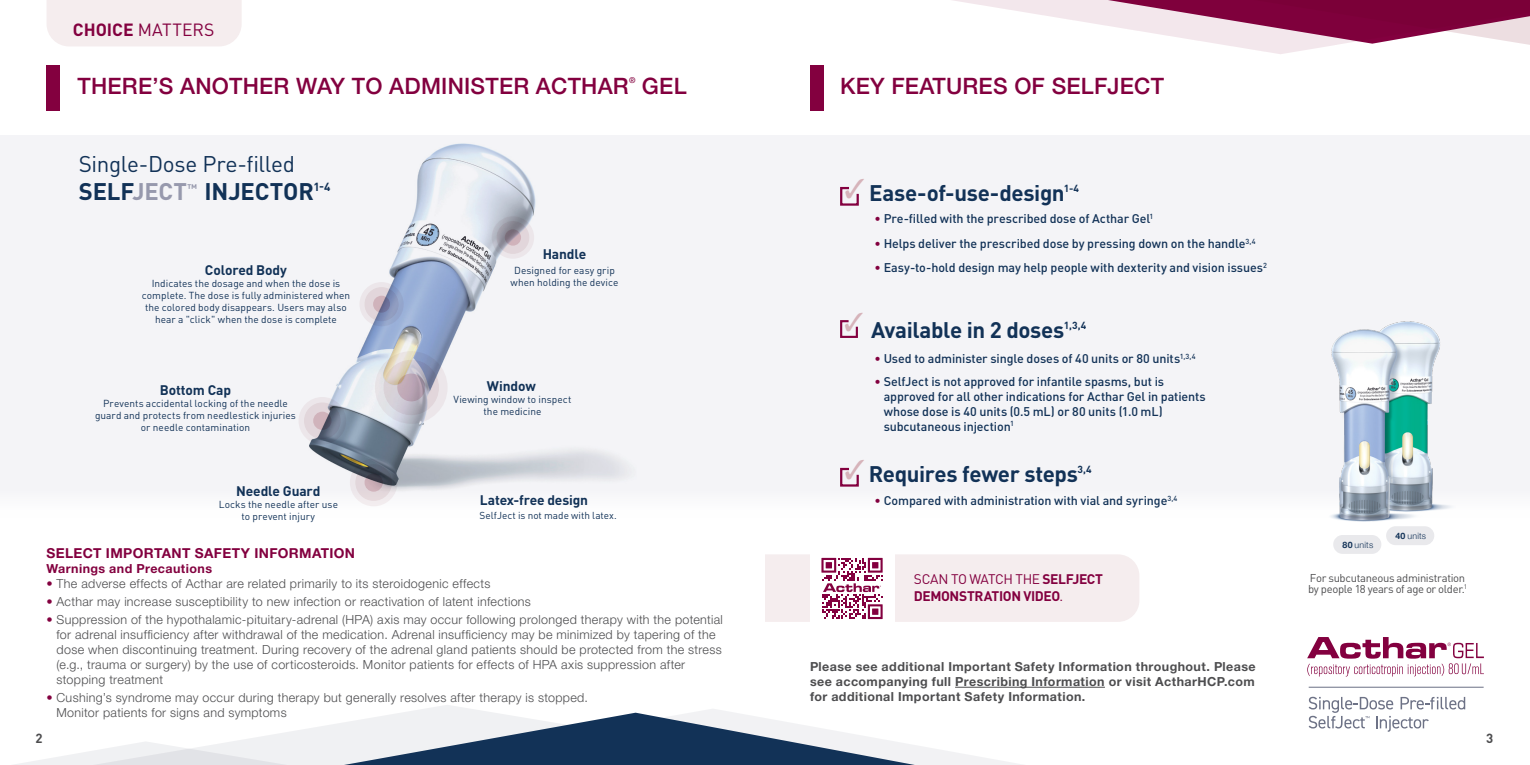
<style>
.page{position:relative;width:1530px;height:765px;background:#fff}
.page>*{position:absolute;margin:0;border:0;box-sizing:border-box;transform-origin:0 0}
.t1{font:700 23.75px "DINOT";letter-spacing:-.005em;color:#123257}
.t2{font:500 22.5px "Helvetica Neue";letter-spacing:.01em;color:#83003f}
.t3{font:22.5px "DINOT";letter-spacing:-.015em;color:#123257}
.t4{font:700 22.38px "DINOT";letter-spacing:-.02em;color:#123257}
.t5{font:17.5px "DINOT";letter-spacing:.01em;color:#83003f}
.t6{font:700 13.75px "DINOT";letter-spacing:-.01em;color:#123257}
.t7{font:700 13.75px/17.5px "DINOT";letter-spacing:-.03em;color:#83003f}
.t8{font:700 13.75px "Helvetica Neue LT Std";letter-spacing:.025em;color:#83003f}
.t9{font:700 13.12px "DINOT";color:#4d4d4f}
.t10{font:300 12.5px/15px "Helvetica Neue LT Std";letter-spacing:.025em;color:#4d4d4f}
.t11{font:500 12.5px/15px "DINOT";letter-spacing:-.01em;color:#123257}
.t12{font:700 12.5px/15px "Helvetica Neue LT Std";letter-spacing:.035em;color:#4d4d4f;text-align:justify}
.t13{font:700 12.5px "Helvetica Neue LT Std";letter-spacing:.035em;color:#83003f}
.t14{font:11.25px/11.2px "DINOT";letter-spacing:-.03em;color:#4d4d4f}
.t15{font:700 10.25px "DINOT";color:#123257}
.t16{font:10.12px/12.1px "DINOT";letter-spacing:.005em;color:#123257;text-align:center}
.t17{font:10px "DINOT";color:#123257}
.t18{font:300 8.75px "Helvetica Neue";letter-spacing:.02em;color:#123257}
.t19{font:500 8px "Helvetica Neue";color:#83003f}
.s1{font-weight:700}
.s2{color:#9799ad}
.s3{color:#83003f}
.s4{color:#d6b3ba}
.s5{font-weight:400}
</style>
<div class="page">
<svg style="left:403px;top:709px;width:330px;height:4px"></svg>
<svg style="left:14px;top:713px;width:1008px;height:52px"></svg>
<svg style="left:1309px;top:697px;width:156px;height:35px"></svg>
<svg style="left:1307px;top:637px;width:177px;height:40px"></svg>
<hr style="left:1309px;top:687px;width:175px;height:1px;background:#6d7286">
<div style="left:0;top:135px;width:1530px;height:383px;background:#f4f4f7"></div>
<svg style="left:953px;top:0;width:577px;height:54px"></svg>
<img style="left:1331px;top:321px;width:117px;height:201px">
<svg style="left:840px;top:320px;width:18px;height:18px"></svg>
<svg style="left:840px;top:467px;width:19px;height:20px"></svg>
<div style="left:1333px;top:535px;width:48px;height:19px;background:#e9e9ec;border-radius:9px"></div>
<div style="left:1386px;top:526px;width:48px;height:19px;background:#e9e9ec;border-radius:9px"></div>
<div style="left:811px;top:66px;width:13px;height:45px;background:#83003f"></div>
<hr style="left:955px;top:687px;width:150px;height:1px;background:#4d4d4f">
<svg style="left:765px;top:554px;width:374px;height:68px"></svg>
<div style="left:47px;top:0;width:195px;height:46px;background:#f5edee"></div>
<img style="left:299px;top:143px;width:328px;height:347px">
<svg style="left:360px;top:282px;width:44px;height:44px"></svg>
<svg style="left:365px;top:288px;width:33px;height:33px"></svg>
<div style="left:365px;top:287px;width:33px;height:34px;border:1px solid #e9d9db;border-radius:50%"></div>
<svg style="left:373px;top:296px;width:17px;height:17px"></svg>
<svg style="left:492px;top:216px;width:42px;height:43px"></svg>
<svg style="left:497px;top:222px;width:32px;height:31px"></svg>
<div style="left:497px;top:221px;width:32px;height:33px;border:1px solid #e9d9db;border-radius:50%"></div>
<svg style="left:505px;top:229px;width:16px;height:17px"></svg>
<svg style="left:375px;top:351px;width:73px;height:73px"></svg>
<svg style="left:384px;top:360px;width:54px;height:55px;background:#c0bbc3"></svg>
<div style="left:384px;top:360px;width:55px;height:55px;border:1px solid #e9d9db;border-radius:50%"></div>
<svg style="left:397px;top:374px;width:28px;height:27px"></svg>
<svg style="left:299px;top:397px;width:47px;height:48px"></svg>
<svg style="left:305px;top:403px;width:35px;height:36px"></svg>
<div style="left:304px;top:403px;width:36px;height:36px;border:1px solid #e9d9db;border-radius:50%"></div>
<svg style="left:313px;top:412px;width:18px;height:18px"></svg>
<svg style="left:350px;top:459px;width:48px;height:47px"></svg>
<svg style="left:356px;top:465px;width:36px;height:35px"></svg>
<div style="left:356px;top:465px;width:36px;height:36px;border:1px solid #e9d9db;border-radius:50%"></div>
<svg style="left:365px;top:473px;width:18px;height:19px"></svg>
<div style="left:46px;top:66px;width:13px;height:45px;background:#83003f"></div>
<svg style="left:840px;top:186px;width:19px;height:20px"></svg>
<h3 class="t5" style="left:73px;top:19px;width:143px"><span class="s1">CHOICE</span> MATTERS</h3>
<h2 class="t2" style="left:78px;top:68px;width:553px">THERE’S ANOTHER WAY TO ADMINISTER ACTHAR</h2>
<p class="t19" style="left:629px;top:74px;width:8px">®</p>
<h2 class="t2" style="left:642px;top:68px;width:46px">GEL</h2>
<h2 class="t3" style="left:79px;top:150px;width:218px">Single-Dose Pre-filled</h2>
<h1 class="t1" style="left:79px;top:176px;width:253px">SELF<span class="s2">JECT</span><sup>™</sup> INJECTOR<sup>1-4</sup></h1>
<p class="t6" style="left:205px;top:261px;width:84px">Colored Body</p>
<p class="t16" style="left:142px;top:277px;width:210px">Indicates the dosage and when the dose is complete. The dose is fully administered when the colored body disappears. Users may also hear a "click" when the dose is complete</p>
<p class="t6" style="left:160px;top:381px;width:73px">Bottom Cap</p>
<p class="t16" style="left:95px;top:397px;width:202px">Prevents accidental locking of the needle guard and protects from needlestick injuries or needle contamination</p>
<p class="t6" style="left:236px;top:482px;width:86px">Needle Guard</p>
<p class="t16" style="left:219px;top:498px;width:121px">Locks the needle after use to prevent injury</p>
<p class="t6" style="left:543px;top:245px;width:45px">Handle</p>
<p class="t16" style="left:511px;top:264px;width:109px">Designed for easy grip when holding the device</p>
<p class="t6" style="left:487px;top:377px;width:50px">Window</p>
<p class="t16" style="left:454px;top:393px;width:120px">Viewing window to inspect the medicine</p>
<p class="t6" style="left:480px;top:491px;width:110px">Latex-free design</p>
<p class="t17" style="left:480px;top:509px;width:139px">SelfJect is not made with latex.</p>
<p class="t8" style="left:46px;top:545px;width:310px">SELECT IMPORTANT SAFETY INFORMATION</p>
<p class="t13" style="left:46px;top:561px;width:167px">Warnings and Precautions</p>
<p class="t10" style="left:46px;top:576px;width:446px"><span class="s3">•</span> The adverse effects of Acthar are related primarily to its steroidogenic effects</p>
<p class="t10" style="left:46px;top:594px;width:486px"><span class="s3">•</span> Acthar may increase susceptibility to new infection or reactivation of latent infections</p>
<p class="t10" style="left:57px;top:612px;width:668px;text-indent:-10px"><span class="s3">•</span> Suppression of the hypothalamic-pituitary-adrenal (HPA) axis may occur following prolonged therapy with the potential for adrenal insufficiency after withdrawal of the medication. Adrenal insufficiency may be minimized by tapering of the dose when discontinuing treatment. During recovery of the adrenal gland patients should be protected from the stress (e.g., trauma or surgery) by the use of corticosteroids. Monitor patients for effects of HPA axis suppression after stopping treatment</p>
<p class="t10" style="left:57px;top:690px;width:533px;text-indent:-10px"><span class="s3">•</span> Cushing’s syndrome may occur during therapy but generally resolves after therapy is stopped.<br>Monitor patients for signs and symptoms</p>
<h2 class="t2" style="left:840px;top:68px;width:326px">KEY FEATURES OF SELFJECT</h2>
<h3 class="t4" style="left:869px;top:178px;width:197px">Ease-of-use-design</h3>
<p class="t15" style="left:1064px;top:182px;width:17px">1-4</p>
<p class="t11" style="left:875px;top:211px;width:280px"><span class="s3">•</span> Pre-filled with the prescribed dose of Acthar Gel<sup>1</sup></p>
<p class="t11" style="left:875px;top:235px;width:382px"><span class="s3">•</span> Helps deliver the prescribed dose by pressing down on the handle<sup>3,4</sup></p>
<p class="t11" style="left:875px;top:260px;width:394px"><span class="s3">•</span> Easy-to-hold design may help people with dexterity and vision issues<sup>2</sup></p>
<h3 class="t4" style="left:844px;top:315px;width:244px"><sup>✓</sup> Available in 2 doses<sup>1,3,4</sup></h3>
<p class="t11" style="left:875px;top:351px;width:323px"><span class="s3">•</span> Used to administer single doses of 40 units or 80 units<sup>1,3,4</sup></p>
<p class="t11" style="left:884px;top:373px;width:324px;text-indent:-9px"><span class="s3">•</span> SelfJect is not approved for infantile spasms, but is approved for all other indications for Acthar Gel in patients whose dose is 40 units (0.5 mL) or 80 units (1.0 mL) subcutaneous injection<sup>1</sup></p>
<h3 class="t4" style="left:844px;top:459px;width:249px"><span class="s4">✓</span> Requires fewer steps<sup>3,4</sup></h3>
<p class="t11" style="left:875px;top:493px;width:304px"><span class="s3">•</span> Compared with administration with vial and syringe<sup>3,4</sup></p>
<p class="t18" style="left:1343px;top:538px;width:32px"><span class="s1">80</span> units</p>
<p class="t18" style="left:1396px;top:529px;width:32px"><span class="s1">40</span> units</p>
<p class="t7" style="left:914px;top:570px;width:191px"><span class="s5">SCAN TO WATCH THE</span> SELFJECT<br>DEMONSTRATION VIDEO<span class="s5">.</span></p>
<p class="t14" style="left:1308px;top:572px;width:161px">For subcutaneous administration by people 18 years of age or older.<sup>1</sup></p>
<p class="t12" style="left:810px;top:659px;width:447px">Please see additional Important Safety Information throughout. Please see accompanying full Prescribing Information or visit ActharHCP.com for additional Important Safety Information.</p>
<p class="t9" style="left:35px;top:730px;width:9px">2</p>
<p class="t9" style="left:1486px;top:730px;width:9px">3</p>
</div>
